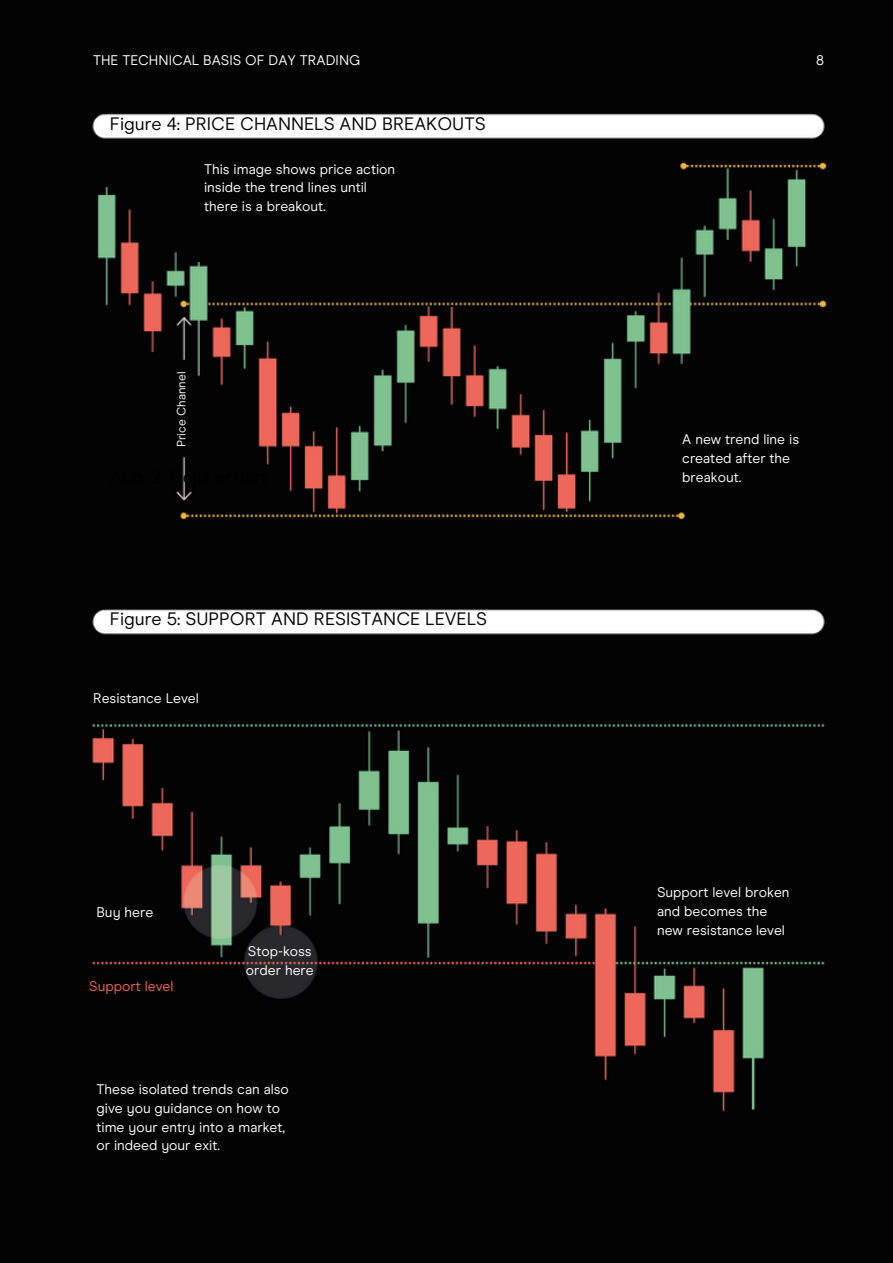
<style>
.page{position:relative;width:893px;height:1263px;background:#fff}
.page>*{position:absolute;margin:0;border:0;box-sizing:border-box;transform-origin:0 0}
.t1{font:18px "Modern Era";color:#000}
.t2{font:14px/18.6px "Modern Era";color:#fff}
.t3{font:14px "Modern Era";color:#ed685a}
.t4{font:12px "Modern Era";color:#fff}
</style>
<div class="page">
<img style="left:0;top:0;width:892px;height:1263px">
<p class="t2" style="left:93px;top:51px;width:269px">THE TECHNICAL BASIS OF DAY TRADING</p>
<p class="t2" style="left:816px;top:51px;width:9px">8</p>
<p class="t1" style="left:110px;top:113px;width:377px">Figure 4: PRICE CHANNELS AND BREAKOUTS</p>
<p class="t2" style="left:204px;top:159px;width:193px">This image shows price action inside the trend lines until</p>
<p class="t2" style="left:204px;top:197px;width:123px">there is a breakout.</p>
<p class="t4" style="left:174px;top:447px;width:77px;rotate:-90deg">Price Channel</p>
<p class="t1" style="left:110px;top:608px;width:378px">Figure 5: SUPPORT AND RESISTANCE LEVELS</p>
<p class="t2" style="left:93px;top:689px;width:107px">Resistance Level</p>
<p class="t2" style="left:96px;top:903px;width:58px">Buy here</p>
<p class="t3" style="left:89px;top:977px;width:86px">Support level</p>
<p class="t2" style="left:248px;top:942px;width:65px">Stop-koss</p>
<p class="t2" style="left:246px;top:961px;width:69px">order here</p>
<p class="t2" style="left:96px;top:1080px;width:194px">These isolated trends can also</p>
<p class="t2" style="left:96px;top:1099px;width:185px">give you guidance on how to</p>
<p class="t2" style="left:96px;top:1118px;width:190px">time your entry into a market,</p>
<p class="t2" style="left:96px;top:1136px;width:125px">or indeed your exit.</p>
<p class="t2" style="left:682px;top:430px;width:118px">A new trend line is</p>
<p class="t2" style="left:682px;top:449px;width:109px">created after the</p>
<p class="t2" style="left:682px;top:467px;width:61px">breakout.</p>
<p class="t2" style="left:657px;top:883px;width:134px">Support level broken</p>
<p class="t2" style="left:657px;top:902px;width:112px">and becomes the</p>
<p class="t2" style="left:657px;top:920px;width:129px">new resistance level</p>
</div>
